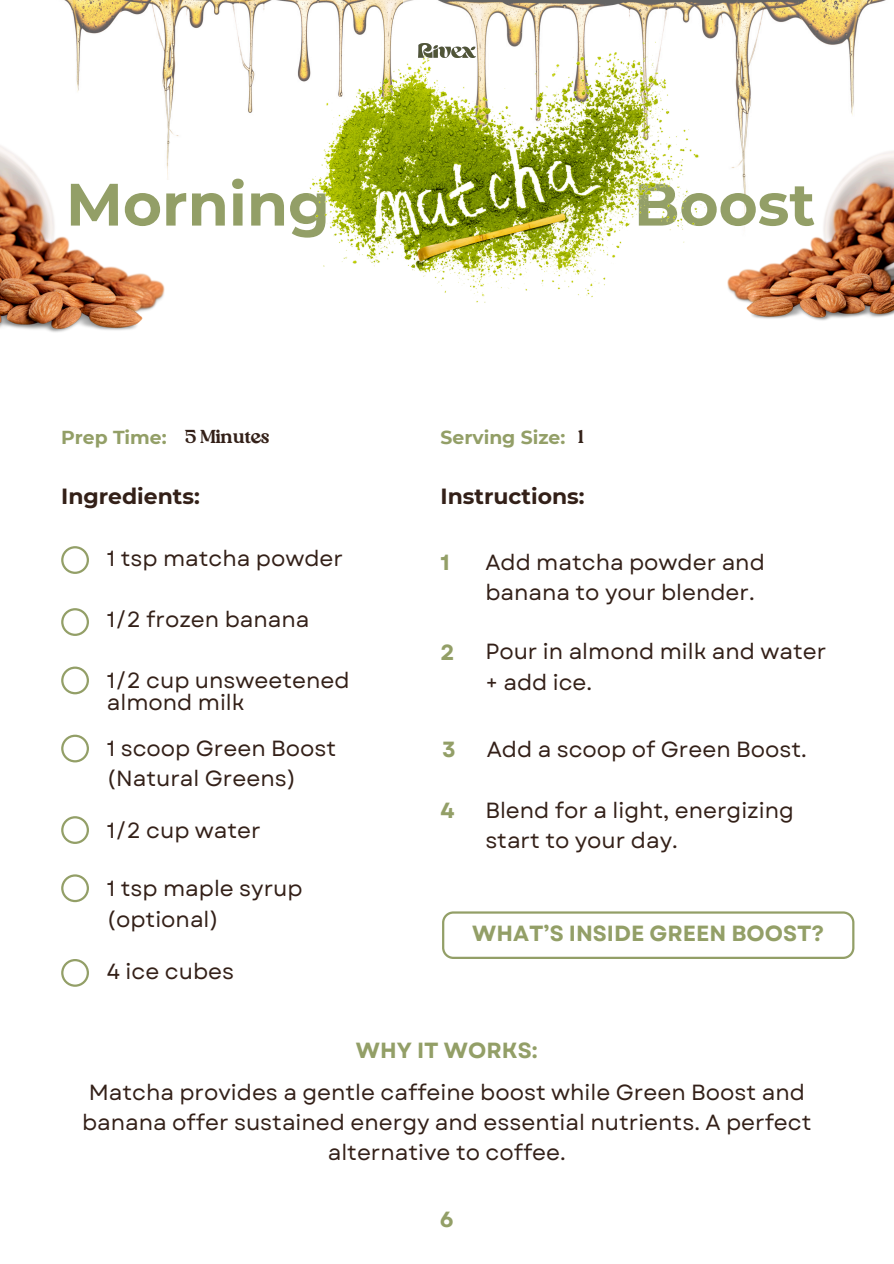
<style>
.page{position:relative;width:894px;height:1264px;background:#fff}
.page>*{position:absolute;margin:0;border:0;box-sizing:border-box;transform-origin:0 0}
.t1{font:700 59.7px "Montserrat";color:#939f67}
.t2{font:21.9px/30.3px "Garet";color:#332018}
.t3{font:700 21.9px "Garet";color:#939f67}
.t4{font:700 21.9px "Montserrat";color:#332018}
.t5{font:700 18.75px "Montserrat";color:#939f67}
.t6{font:18.75px "Blue Cashews";color:#332018}
</style>
<div class="page">
<svg style="left:61px;top:546px;width:28px;height:28px"></svg>
<svg style="left:61px;top:734px;width:28px;height:28px"></svg>
<svg style="left:61px;top:816px;width:28px;height:28px"></svg>
<svg style="left:61px;top:608px;width:28px;height:28px"></svg>
<svg style="left:61px;top:666px;width:28px;height:28px"></svg>
<svg style="left:442px;top:911px;width:411px;height:47px"></svg>
<img style="left:64px;top:0;width:339px;height:180px">
<img style="left:403px;top:0;width:483px;height:149px">
<svg style="left:61px;top:874px;width:28px;height:28px"></svg>
<svg style="left:61px;top:959px;width:28px;height:27px"></svg>
<img style="left:257px;top:21px;width:459px;height:282px">
<img style="left:0;top:136px;width:165px;height:196px">
<img style="left:727px;top:149px;width:166px;height:172px">
<p class="t1" style="left:66px;top:168px;width:265px">Morning</p>
<p class="t1" style="left:633px;top:168px;width:183px">Boost</p>
<p class="t5" style="left:61px;top:426px;width:107px">Prep Time:</p>
<h1 class="t6" style="left:185px;top:428px;width:86px">5 Minutes</h1>
<h5 class="t4" style="left:61px;top:483px;width:140px">Ingredients:</h5>
<p class="t4" style="left:440px;top:483px;width:145px">Instructions:</p>
<p class="t5" style="left:440px;top:426px;width:126px">Serving Size:</p>
<p class="t6" style="left:578px;top:428px;width:7px">1</p>
<h3 class="t2" style="left:107px;top:543px;width:238px">1 tsp matcha powder</h3>
<h4 class="t2" style="left:485px;top:547px;width:281px">Add matcha powder and banana to your blender.</h4>
<h4 class="t3" style="left:440px;top:546px;width:11px">1</h4>
<p class="t2" style="left:107px;top:604px;width:204px">1/2 frozen banana</p>
<p class="t2" style="left:107px;top:670px;width:244px;line-height:21.3px">1/2 cup unsweetened almond milk</p>
<h4 class="t2" style="left:107px;top:733px;width:231px">1 scoop Green Boost (Natural Greens)</h4>
<h5 class="t2" style="left:107px;top:815px;width:155px">1/2 cup water</h5>
<p class="t2" style="left:107px;top:873px;width:197px">1 tsp maple syrup (optional)</p>
<h4 class="t2" style="left:107px;top:956px;width:129px">4 ice cubes</h4>
<h4 class="t3" style="left:440px;top:636px;width:16px">2</h4>
<h4 class="t2" style="left:485px;top:636px;width:342px">Pour in almond milk and water + add ice.</h4>
<h3 class="t3" style="left:442px;top:733px;width:15px">3</h3>
<p class="t2" style="left:486px;top:734px;width:321px">Add a scoop of Green Boost.</p>
<h4 class="t3" style="left:440px;top:794px;width:16px">4</h4>
<h4 class="t2" style="left:485px;top:795px;width:310px">Blend for a light, energizing start to your day.</h4>
<p class="t3" style="left:472px;top:917px;width:353px">WHAT’S INSIDE GREEN BOOST?</p>
<h4 class="t3" style="left:356px;top:1034px;width:183px">WHY IT WORKS:</h4>
<p class="t2" style="left:82px;top:1076px;width:730px;text-align:center">Matcha provides a gentle caffeine boost while Green Boost and banana offer sustained energy and essential nutrients. A perfect alternative to coffee.</p>
<h4 class="t3" style="left:439px;top:1203px;width:16px">6</h4>
</div>
